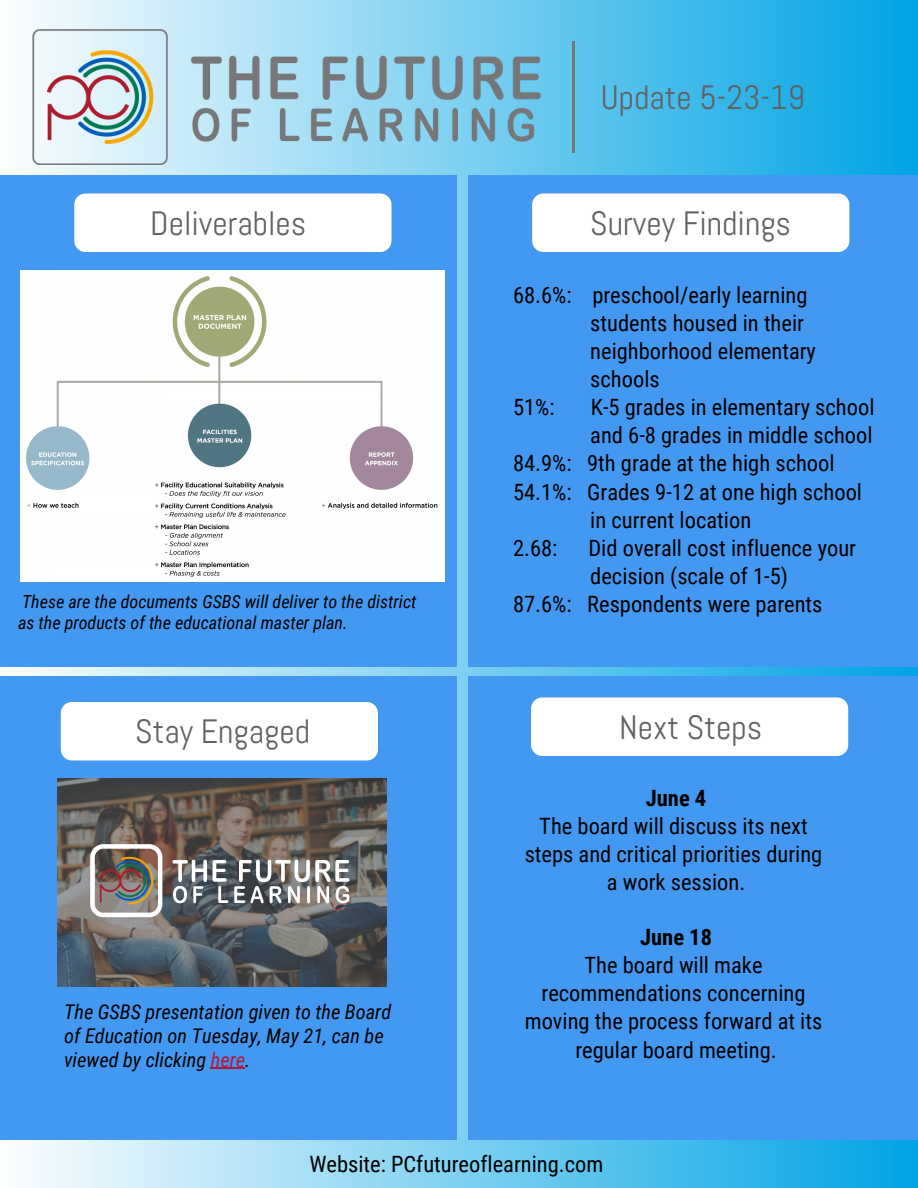
<style>
.page{position:relative;width:918px;height:1188px;background:#fff}
.page>*{position:absolute;margin:0;border:0;box-sizing:border-box;transform-origin:0 0}
.t1{font:33.75px "Abel";color:#626262}
.t2{font:22.5px/28.2px "Roboto Condensed";color:#000;text-align:center}
.t3{font:700 22.5px "Roboto Condensed";color:#000}
.t4{font:italic 20.25px/23.7px "Roboto Condensed";color:#000}
.t5{font:italic 18px/21.3px "Roboto Condensed";color:#000}
.s1{color:#b41636}
</style>
<div class="page">
<div style="left:0;top:0;width:918px;height:1188px;background:linear-gradient(to right,#fbfcfc,#01a5e4)"></div>
<img style="left:33px;top:29px;width:511px;height:135px">
<hr style="left:573px;top:42px;width:2px;height:111px;background:#767676">
<div style="left:0;top:175px;width:457px;height:492px;background:#4399f2"></div>
<div style="left:0;top:676px;width:457px;height:464px;background:#4399f2"></div>
<div style="left:468px;top:676px;width:450px;height:464px;background:#4399f2"></div>
<div style="left:468px;top:176px;width:450px;height:491px;background:#4399f2"></div>
<div style="left:532px;top:194px;width:317px;height:58px;background:#fff"></div>
<div style="left:531px;top:698px;width:317px;height:58px;background:#fff"></div>
<div style="left:61px;top:702px;width:317px;height:58px;background:#fff"></div>
<img style="left:20px;top:270px;width:424px;height:312px">
<div style="left:74px;top:194px;width:318px;height:58px;background:#fff"></div>
<img style="left:57px;top:778px;width:330px;height:209px">
<hr style="left:211px;top:1068px;width:34px;height:1px;background:#b41636">
<h1 class="t1" style="left:150px;top:202px;width:158px">Deliverables</h1>
<p class="t5" style="left:18px;top:590px;width:400px">These are the documents GSBS will deliver to the district as the products of the educational master plan.</p>
<h1 class="t1" style="left:135px;top:709px;width:176px">Stay Engaged</h1>
<p class="t4" style="left:64px;top:999px;width:329px">The GSBS presentation given to the Board of Education on Tuesday, May 21, can be viewed by clicking <span class="s1">here</span>.</p>
<h1 class="t1" style="left:601px;top:76px;width:206px">Update 5-23-19</h1>
<h1 class="t1" style="left:590px;top:202px;width:202px">Survey Findings</h1>
<p class="t2" style="left:513px;top:280px;width:296px">68.6%: preschool/early learning</p>
<p class="t2" style="left:590px;top:308px;width:215px">students housed in their</p>
<p class="t2" style="left:590px;top:336px;width:227px">neighborhood elementary</p>
<p class="t2" style="left:590px;top:364px;width:71px">schools</p>
<p class="t2" style="left:513px;top:392px;width:43px">51%:</p>
<p class="t2" style="left:591px;top:392px;width:285px">K-5 grades in elementary school</p>
<p class="t2" style="left:590px;top:420px;width:284px">and 6-8 grades in middle school</p>
<p class="t2" style="left:513px;top:448px;width:323px">84.9%: 9th grade at the high school</p>
<p class="t2" style="left:513px;top:477px;width:351px">54.1%: Grades 9-12 at one high school</p>
<p class="t2" style="left:590px;top:505px;width:162px">in current location</p>
<p class="t2" style="left:513px;top:533px;width:46px">2.68:</p>
<p class="t2" style="left:588px;top:533px;width:269px">Did overall cost influence your</p>
<p class="t2" style="left:590px;top:561px;width:199px">decision (scale of 1-5)</p>
<p class="t2" style="left:513px;top:589px;width:311px">87.6%: Respondents were parents</p>
<h1 class="t1" style="left:619px;top:706px;width:145px">Next Steps</h1>
<p class="t3" style="left:646px;top:782px;width:62px">June 4</p>
<p class="t2" style="left:525px;top:811px;width:299px">The board will discuss its next steps and critical priorities during a work session.</p>
<p class="t3" style="left:640px;top:921px;width:73px">June 18</p>
<p class="t2" style="left:525px;top:950px;width:299px">The board will make recommendations concerning moving the process forward at its regular board meeting.</p>
<p class="t2" style="left:309px;top:1149px;width:296px">Website: PCfutureoflearning.com</p>
</div>
